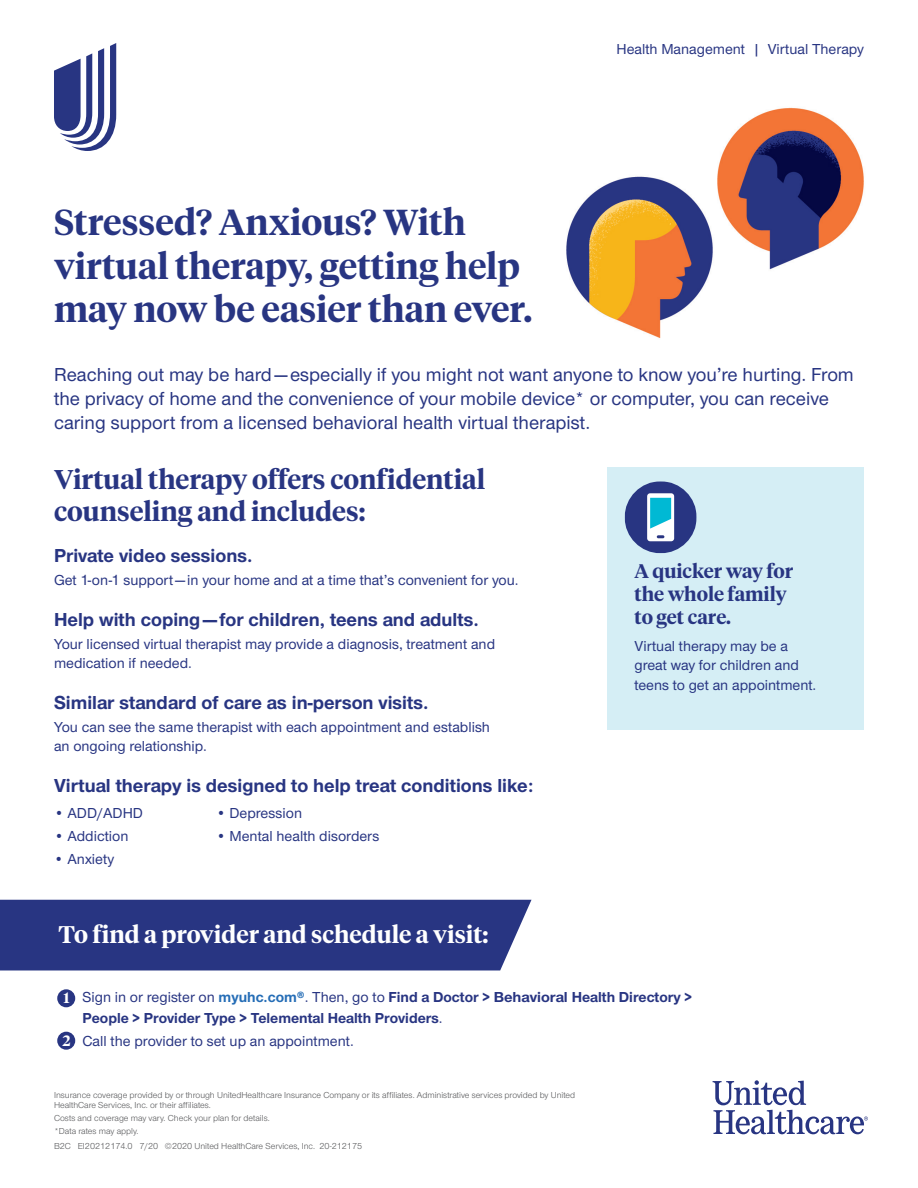
<style>
.page{position:relative;width:918px;height:1188px;background:#fff}
.page>*{position:absolute;margin:0;border:0;box-sizing:border-box;transform-origin:0 0}
.t1{font:600 36px/43.2px "UHC Serif Headline";color:#283582}
.t2{font:600 27px/32.4px "UHC Serif Headline";color:#283582}
.t3{font:600 24px "UHC Serif Headline";color:#fff}
.t4{font:500 19.5px/24px "UHC Sans";color:#283582}
.t5{font:700 19.5px "UHC Sans";color:#283582}
.t6{font:600 19.5px/23.4px "UHC Serif Headline";color:#283582}
.t7{font:500 15px/19.5px "UHC Sans";color:#283582}
.t8{font:700 15px/20.9px "UHC Sans";color:#283582}
.t9{font:600 15px "UHC Serif Headline";color:#fff}
.t10{font:9px/9.8px "UHC Sans";color:#57585a}
.s1{font-weight:500}
.s2{color:#256db6}
</style>
<div class="page">
<svg style="left:713px;top:1080px;width:155px;height:54px"></svg>
<div style="left:608px;top:468px;width:256px;height:262px;background:#d5eef5"></div>
<svg style="left:54px;top:43px;width:62px;height:108px"></svg>
<img style="left:554px;top:168px;width:174px;height:174px;border-radius:87px">
<svg style="left:625px;top:481px;width:72px;height:72px"></svg>
<img style="left:702px;top:97px;width:178px;height:177px;border-radius:89px">
<div style="left:0;top:900px;width:532px;height:70px;background:#283582"></div>
<div style="left:57px;top:989px;width:18px;height:18px;background:#283582;border-radius:50%"></div>
<div style="left:57px;top:1032px;width:18px;height:18px;background:#283582;border-radius:50%"></div>
<p class="t7" style="left:616px;top:39px;width:130px">Health Management</p>
<p class="t7" style="left:753px;top:39px;width:113px">| Virtual Therapy</p>
<h1 class="t1" style="left:54px;top:199px;width:480px">Stressed? Anxious? With virtual therapy, getting help may now be easier than ever.</h1>
<p class="t4" style="left:54px;top:362px;width:801px">Reaching out may be hard — especially if you might not want anyone to know you’re hurting. From the privacy of home and the convenience of your mobile device* or computer, you can receive caring support from a licensed behavioral health virtual therapist.</p>
<h2 class="t2" style="left:54px;top:462px;width:433px">Virtual therapy offers confidential counseling and includes:</h2>
<h3 class="t5" style="left:54px;top:542px;width:200px">Private video sessions.</h3>
<h3 class="t6" style="left:634px;top:558px;width:160px">A quicker way for the whole family to get care.</h3>
<p class="t7" style="left:54px;top:570px;width:466px">Get 1-on-1 support —in your home and at a time that’s convenient for you.</p>
<h3 class="t5" style="left:54px;top:606px;width:427px">Help with coping —for children, teens and adults.</h3>
<p class="t7" style="left:54px;top:633px;width:443px">Your licensed virtual therapist may provide a diagnosis, treatment and medication if needed.</p>
<p class="t7" style="left:634px;top:635px;width:183px">Virtual therapy may be a great way for children and teens to get an appointment.</p>
<h3 class="t5" style="left:54px;top:689px;width:376px">Similar standard of care as in-person visits.</h3>
<p class="t7" style="left:54px;top:717px;width:438px">You can see the same therapist with each appointment and establish an ongoing relationship.</p>
<h3 class="t5" style="left:54px;top:773px;width:481px">Virtual therapy is designed to help treat conditions like:</h3>
<p class="t7" style="left:54px;top:803px;width:90px">• ADD/ADHD</p>
<p class="t7" style="left:216px;top:803px;width:88px">• Depression</p>
<p class="t7" style="left:54px;top:826px;width:76px">• Addiction</p>
<p class="t7" style="left:216px;top:826px;width:165px">• Mental health disorders</p>
<p class="t7" style="left:54px;top:849px;width:62px">• Anxiety</p>
<h3 class="t3" style="left:58px;top:918px;width:432px">To find a provider and schedule a visit:</h3>
<p class="t9" style="left:63px;top:988px;width:8px">1</p>
<p class="t9" style="left:62px;top:1030px;width:10px">2</p>
<p class="t8" style="left:82px;top:986px;width:611px"><span class="s1">Sign in or register on</span> <span class="s2">myuhc.com®</span><span class="s1">. Then, go to</span> Find a Doctor &gt; Behavioral Health Directory &gt;<br>People &gt; Provider Type &gt; Telemental Health Providers<span class="s1">.</span></p>
<p class="t7" style="left:82px;top:1031px;width:273px">Call the provider to set up an appointment.</p>
<p class="t10" style="left:54px;top:1090px;width:523px">Insurance coverage provided by or through UnitedHealthcare Insurance Company or its affiliates. Administrative services provided by United<br>HealthCare Services, Inc. or their affiliates.</p>
<p class="t10" style="left:54px;top:1111px;width:217px;line-height:13.2px">Costs and coverage may vary. Check your plan for details. *Data rates may apply.</p>
<p class="t10" style="left:54px;top:1141px;width:310px">B2C EI20212174.0 7/20 ©2020 United HealthCare Services, Inc. 20-212175</p>
</div>
